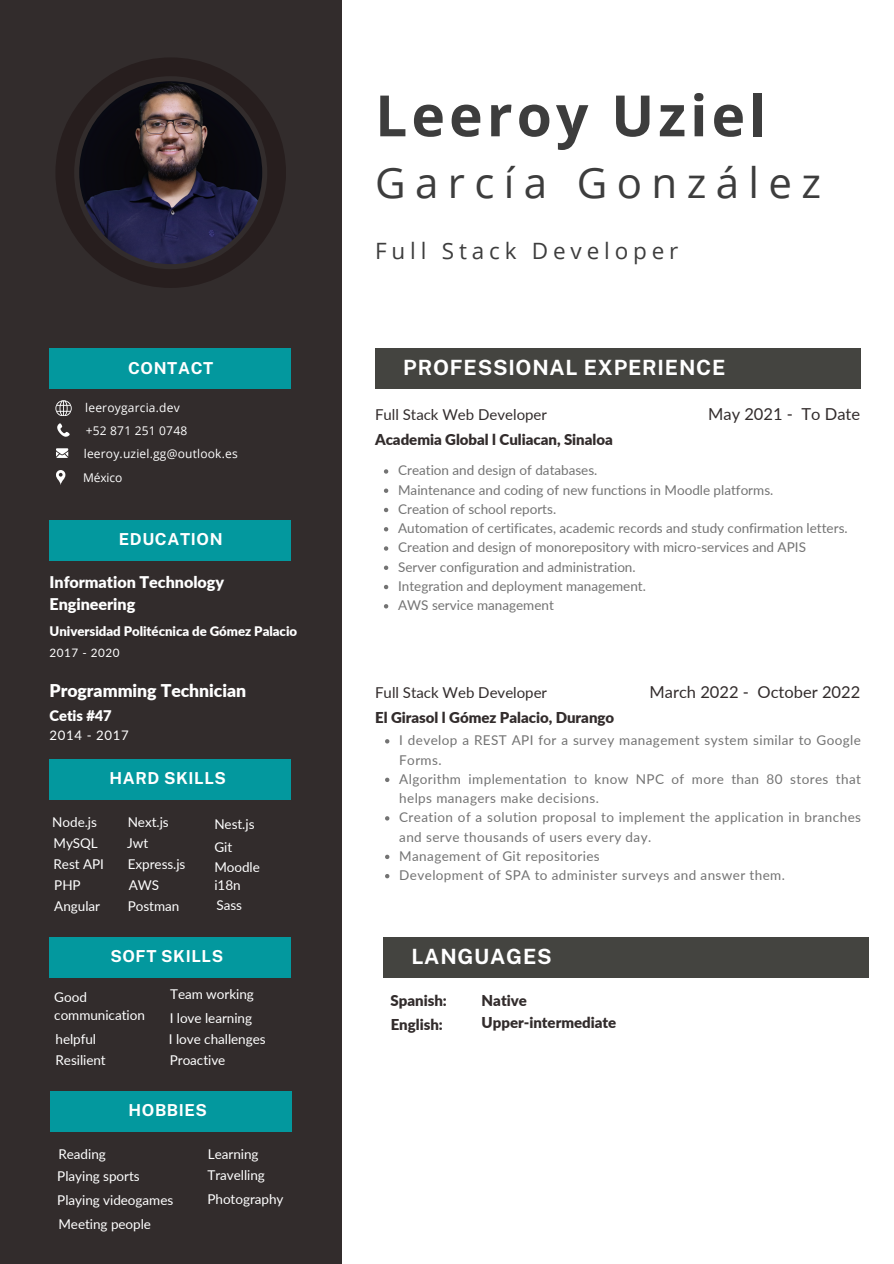
<style>
.page{position:relative;width:894px;height:1264px;background:#fff}
.page>*{position:absolute;margin:0;border:0;box-sizing:border-box;transform-origin:0 0}
.t1{font:700 57px "Open Sans";letter-spacing:.07em;color:#3d3d3d}
.t2{font:42px "Open Sans";letter-spacing:.225em;color:#3d3d3d}
.t3{font:22.5px "Open Sans";letter-spacing:.215em;color:#3d3d3d}
.t4{font:700 21px "Public Sans";letter-spacing:.035em;color:#fff}
.t5{font:900 17.55px "Lato";letter-spacing:-.005em;color:#fff}
.t6{font:700 16.5px "Public Sans";letter-spacing:.035em;color:#fff}
.t7{font:16.5px "Lato";color:#322c2c}
.t8{font:900 16.05px/22.5px "Lato";letter-spacing:-.005em;color:#fff}
.t9{font:900 15px "Lato";color:#322c2c}
.t10{font:15px "Lato";color:#322c2c}
.t11{font:900 14.7px "Lato";letter-spacing:-.005em;color:#fff}
.t12{font:13.5px "Lato";color:#737373}
.t13{font:13.5px/19.2px "Lato";letter-spacing:.03em;color:#737373}
.t14{font:13.5px "Lato";letter-spacing:-.005em;color:#fff}
.t15{font:900 13.2px "Lato";letter-spacing:-.005em;color:#fff}
.t16{font:13.2px "Lato";letter-spacing:.045em;color:#fff}
.t17{font:12px "Open Sans";letter-spacing:.015em;color:#fff}
.t18{font:11.7px "Lato";letter-spacing:.045em;color:#fff}
</style>
<div class="page">
<div style="left:0;top:0;width:341px;height:1263px;background:#322c2c"></div>
<svg style="left:56px;top:58px;width:230px;height:230px"></svg>
<div style="left:50px;top:348px;width:240px;height:41px;background:#03989e"></div>
<div style="left:50px;top:520px;width:240px;height:41px;background:#03989e"></div>
<div style="left:50px;top:759px;width:240px;height:41px;background:#03989e"></div>
<div style="left:375px;top:348px;width:485px;height:41px;background:#444440"></div>
<svg style="left:57px;top:423px;width:13px;height:14px"></svg>
<svg style="left:56px;top:448px;width:12px;height:10px"></svg>
<svg style="left:56px;top:470px;width:9px;height:15px"></svg>
<div style="left:50px;top:936px;width:240px;height:41px;background:#03989e"></div>
<div style="left:51px;top:1090px;width:241px;height:41px;background:#03989e"></div>
<div style="left:383px;top:937px;width:485px;height:40px;background:#444440"></div>
<svg style="left:55px;top:400px;width:16px;height:16px"></svg>
<svg style="left:384px;top:469px;width:4px;height:4px"></svg>
<svg style="left:384px;top:488px;width:4px;height:5px"></svg>
<svg style="left:384px;top:508px;width:4px;height:4px"></svg>
<svg style="left:384px;top:527px;width:4px;height:4px"></svg>
<svg style="left:384px;top:546px;width:4px;height:4px"></svg>
<svg style="left:384px;top:565px;width:4px;height:5px"></svg>
<svg style="left:384px;top:585px;width:4px;height:4px"></svg>
<svg style="left:384px;top:604px;width:4px;height:4px"></svg>
<svg style="left:385px;top:739px;width:4px;height:4px"></svg>
<svg style="left:385px;top:777px;width:4px;height:5px"></svg>
<svg style="left:385px;top:816px;width:4px;height:4px"></svg>
<svg style="left:385px;top:854px;width:4px;height:5px"></svg>
<svg style="left:385px;top:874px;width:4px;height:4px"></svg>
<h5 class="t6" style="left:128px;top:358px;width:87px">CONTACT</h5>
<p class="t17" style="left:85px;top:399px;width:96px">leeroygarcia.dev</p>
<p class="t17" style="left:86px;top:421px;width:103px">+52 871 251 0748</p>
<p class="t17" style="left:84px;top:445px;width:155px">leeroy.uziel.gg@outlook.es</p>
<p class="t17" style="left:83px;top:469px;width:41px">México</p>
<p class="t6" style="left:119px;top:529px;width:105px">EDUCATION</p>
<p class="t8" style="left:50px;top:570px;width:176px">Information Technology<br>Engineering</p>
<p class="t15" style="left:50px;top:623px;width:249px">Universidad Politécnica de Gómez Palacio</p>
<h5 class="t18" style="left:50px;top:645px;width:72px">2017 - 2020</h5>
<p class="t5" style="left:50px;top:679px;width:198px">Programming Technician</p>
<p class="t11" style="left:50px;top:707px;width:64px">Cetis #47</p>
<h6 class="t16" style="left:50px;top:727px;width:81px">2014 - 2017</h6>
<p class="t6" style="left:109px;top:768px;width:118px">HARD SKILLS</p>
<p class="t14" style="left:52px;top:814px;width:46px">Node.js</p>
<h5 class="t14" style="left:53px;top:835px;width:46px">MySQL</h5>
<p class="t14" style="left:53px;top:855px;width:52px">Rest API</p>
<p class="t14" style="left:54px;top:876px;width:28px">PHP</p>
<p class="t14" style="left:54px;top:897px;width:47px">Angular</p>
<p class="t14" style="left:128px;top:814px;width:43px">Next.js</p>
<p class="t14" style="left:214px;top:815px;width:42px">Nest.js</p>
<p class="t14" style="left:214px;top:858px;width:47px">Moodle</p>
<p class="t14" style="left:127px;top:835px;width:23px">Jwt</p>
<p class="t14" style="left:128px;top:855px;width:59px">Express.js</p>
<p class="t14" style="left:129px;top:876px;width:32px">AWS</p>
<p class="t14" style="left:128px;top:897px;width:53px">Postman</p>
<p class="t14" style="left:214px;top:838px;width:19px">Git</p>
<p class="t14" style="left:214px;top:876px;width:28px">i18n</p>
<p class="t14" style="left:216px;top:896px;width:27px">Sass</p>
<p class="t6" style="left:110px;top:946px;width:114px">SOFT SKILLS</p>
<p class="t14" style="left:54px;top:988px;width:34px">Good</p>
<p class="t14" style="left:54px;top:1006px;width:92px">communication</p>
<h1 class="t14" style="left:55px;top:1051px;width:52px">Resilient</h1>
<p class="t14" style="left:55px;top:1030px;width:42px">helpful</p>
<p class="t14" style="left:170px;top:985px;width:85px">Team working</p>
<h4 class="t14" style="left:170px;top:1009px;width:84px">I love learning</h4>
<h3 class="t14" style="left:169px;top:1030px;width:98px">I love challenges</h3>
<p class="t14" style="left:170px;top:1051px;width:57px">Proactive</p>
<p class="t6" style="left:128px;top:1100px;width:80px">HOBBIES</p>
<p class="t14" style="left:58px;top:1146px;width:49px">Reading</p>
<p class="t14" style="left:57px;top:1167px;width:84px">Playing sports</p>
<p class="t14" style="left:208px;top:1146px;width:52px">Learning</p>
<p class="t14" style="left:207px;top:1166px;width:59px">Travelling</p>
<p class="t14" style="left:57px;top:1191px;width:117px">Playing videogames</p>
<p class="t14" style="left:207px;top:1190px;width:78px">Photography</p>
<p class="t14" style="left:58px;top:1215px;width:94px">Meeting people</p>
<p class="t1" style="left:375px;top:75px;width:393px">Leeroy Uziel</p>
<p class="t2" style="left:375px;top:154px;width:447px">García González</p>
<h5 class="t3" style="left:375px;top:235px;width:304px">Full Stack Developer</h5>
<h6 class="t4" style="left:403px;top:355px;width:323px">PROFESSIONAL EXPERIENCE</h6>
<p class="t10" style="left:375px;top:405px;width:173px">Full Stack Web Developer</p>
<p class="t9" style="left:375px;top:430px;width:239px">Academia Global l Culiacan, Sinaloa</p>
<p class="t7" style="left:708px;top:404px;width:153px">May 2021 - To Date</p>
<p class="t12" style="left:398px;top:462px;width:201px">Creation and design of databases.</p>
<p class="t12" style="left:398px;top:481px;width:376px">Maintenance and coding of new functions in Moodle platforms.</p>
<p class="t12" style="left:398px;top:500px;width:159px">Creation of school reports.</p>
<p class="t12" style="left:398px;top:520px;width:451px">Automation of certificates, academic records and study confirmation letters.</p>
<p class="t12" style="left:398px;top:539px;width:409px">Creation and design of monorepository with micro-services and APIS</p>
<p class="t12" style="left:398px;top:558px;width:239px">Server configuration and administration.</p>
<p class="t12" style="left:398px;top:577px;width:249px">Integration and deployment management.</p>
<p class="t12" style="left:398px;top:597px;width:157px">AWS service management</p>
<p class="t7" style="left:649px;top:682px;width:212px">March 2022 - October 2022</p>
<h5 class="t10" style="left:375px;top:683px;width:173px">Full Stack Web Developer</h5>
<p class="t13" style="left:399px;top:730px;width:463px">I develop a REST API for a survey management system similar to Google<br>Forms.</p>
<p class="t13" style="left:399px;top:769px;width:463px">Algorithm implementation to know NPC of more than 80 stores that helps managers make decisions.</p>
<p class="t13" style="left:399px;top:807px;width:463px">Creation of a solution proposal to implement the application in branches and serve thousands of users every day.</p>
<p class="t13" style="left:399px;top:846px;width:202px">Management of Git repositories</p>
<p class="t13" style="left:399px;top:865px;width:387px">Development of SPA to administer surveys and answer them.</p>
<p class="t9" style="left:375px;top:708px;width:240px">El Girasol l Gómez Palacio, Durango</p>
<p class="t4" style="left:411px;top:944px;width:142px">LANGUAGES</p>
<p class="t9" style="left:390px;top:990px;width:58px">Spanish:</p>
<p class="t9" style="left:481px;top:990px;width:47px">Native</p>
<h3 class="t9" style="left:481px;top:1013px;width:136px">Upper-intermediate</h3>
<p class="t9" style="left:390px;top:1015px;width:54px">English:</p>
</div>
